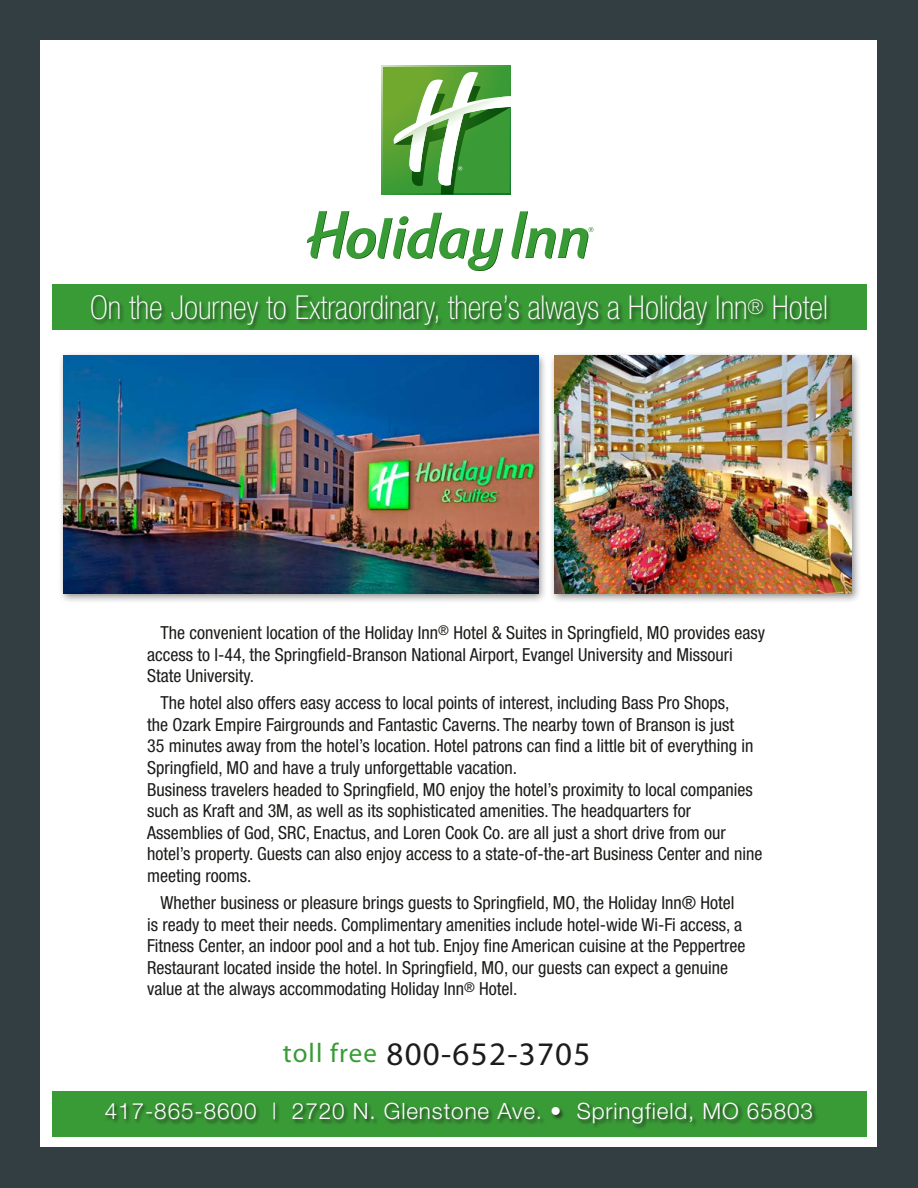
<style>
.page{position:relative;width:918px;height:1188px;background:#333e43}
.page>*{position:absolute;margin:0;border:0;box-sizing:border-box;transform-origin:0 0}
.t1{font:100 condensed 33px "Helvetica Neue";color:#fff}
.t2{font:33px "Myriad Pro";letter-spacing:.04em;color:#1c1c1a}
.t3{font:300 22.5px "Helvetica Neue";letter-spacing:.04em;color:#fff}
.Body{font:condensed 18px/21.6px "Helvetica Neue";color:#1c1c1a}
.s1{font-size:27px;color:#399b36}
</style>
<div class="page">
<div style="left:40px;top:40px;width:838px;height:1108px;background:#fff"></div>
<div style="left:382px;top:65px;width:129px;height:129px;background:linear-gradient(to bottom,#7eac2d,#439c36)"></div>
<svg style="left:382px;top:66px;width:1px;height:127px"></svg>
<svg style="left:382px;top:65px;width:129px;height:1px"></svg>
<hr style="left:382px;top:193px;width:129px;height:1px;background:#369936">
<svg style="left:307px;top:211px;width:286px;height:60px"></svg>
<svg style="left:394px;top:66px;width:117px;height:128px"></svg>
<div style="left:52px;top:285px;width:814px;height:45px;background:#399b36"></div>
<div style="left:90px;top:294px;width:742px;height:36px;background:#1c1c1a;opacity:.75"></div>
<div style="left:52px;top:1091px;width:814px;height:45px;background:#399b36"></div>
<div style="left:105px;top:1102px;width:713px;height:28px;background:#1c1c1a;opacity:.75"></div>
<div style="left:549px;top:351px;width:312px;height:253px;background:#1c1c1a;opacity:.5"></div>
<img style="left:555px;top:356px;width:297px;height:237px">
<div style="left:58px;top:350px;width:489px;height:254px;background:#1c1c1a;opacity:.5"></div>
<img style="left:64px;top:356px;width:474px;height:237px">
<p class="t1" style="left:90px;top:289px;width:739px">On the Journey to Extraordinary, there’s always a Holiday Inn<sup>®</sup> Hotel</p>
<p class="Body" style="left:147px;top:622px;width:620px;text-indent:14px">The convenient location of the Holiday Inn<sup>®</sup> Hotel &amp; Suites in Springfield, MO provides easy access to I-44, the Springfield-Branson National Airport, Evangel University and Missouri<br>State University.</p>
<p class="Body" style="left:147px;top:692px;width:617px;text-indent:14px">The hotel also offers easy access to local points of interest, including Bass Pro Shops,<br>the Ozark Empire Fairgrounds and Fantastic Caverns. The nearby town of Branson is just<br>35 minutes away from the hotel’s location. Hotel patrons can find a little bit of everything in Springfield, MO and have a truly unforgettable vacation.<br>Business travelers headed to Springfield, MO enjoy the hotel’s proximity to local companies such as Kraft and 3M, as well as its sophisticated amenities. The headquarters for Assemblies of God, SRC, Enactus, and Loren Cook Co. are all just a short drive from our hotel’s property. Guests can also enjoy access to a state-of-the-art Business Center and nine meeting rooms.</p>
<p class="Body" style="left:147px;top:892px;width:600px;text-indent:14px">Whether business or pleasure brings guests to Springfield, MO, the Holiday Inn® Hotel is ready to meet their needs. Complimentary amenities include hotel-wide Wi-Fi access, a Fitness Center, an indoor pool and a hot tub. Enjoy fine American cuisine at the Peppertree Restaurant located inside the hotel. In Springfield, MO, our guests can expect a genuine value at the always accommodating Holiday Inn<sup>®</sup> Hotel.</p>
<p class="t2" style="left:283px;top:1034px;width:309px"><span class="s1">toll free</span> 800-652-3705</p>
<p class="t3" style="left:105px;top:1098px;width:710px">417-865-8600 | 2720 N. Glenstone Ave. • Springfield, MO 65803</p>
</div>
